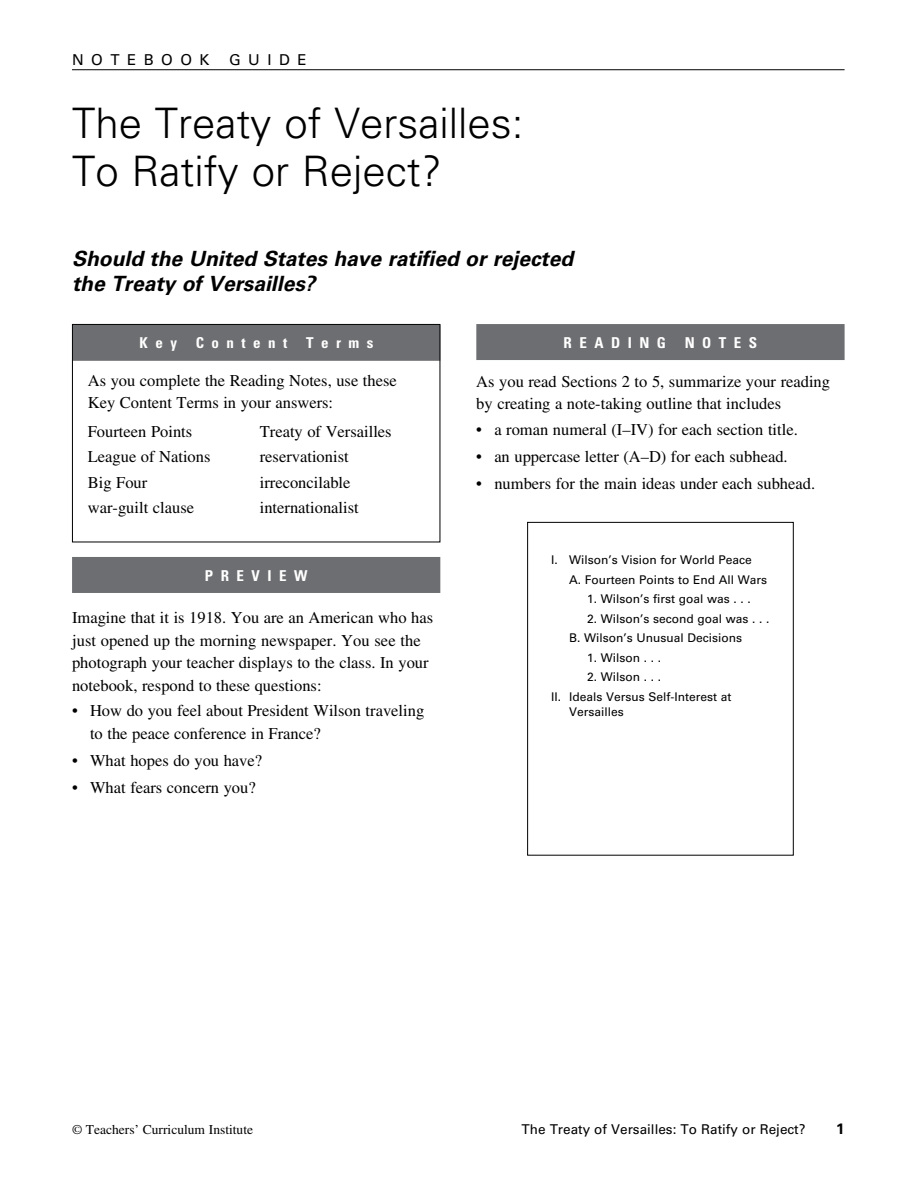
<style>
.page{position:relative;width:918px;height:1188px;background:#fff}
.page>*{position:absolute;margin:0;border:0;box-sizing:border-box;transform-origin:0 0}
.t1{font:300 42px/48px "Univers LT Std";color:#000}
.t2{font:italic 700 21px/25.5px "Univers LT Std";color:#000}
.t3{font:16.5px/22.5px "Times LT Std";color:#000}
.t4{font:700 condensed 15px "Univers LT Std";letter-spacing:.5em;color:#fff}
.t5{font:15px "Univers LT Std";letter-spacing:.5em;color:#000}
.t6{font:700 15px "Univers LT Std";color:#000}
.t7{font:13.5px "Univers LT Std";color:#000}
.t8{font:13.5px "Times LT Std";color:#000}
.t9{font:12px/19.5px "Univers LT Std";color:#000}
</style>
<div class="page">
<hr style="left:72px;top:69px;width:773px;height:1px;background:#000">
<div style="left:72px;top:557px;width:368px;height:36px;background:#6d6e71"></div>
<div style="left:476px;top:324px;width:369px;height:36px;background:#6d6e71"></div>
<div style="left:73px;top:325px;width:367px;height:36px;background:#6d6e71"></div>
<div style="left:72px;top:324px;width:368px;height:218px;border:1px solid #000"></div>
<div style="left:527px;top:522px;width:267px;height:334px;border:1px solid #000"></div>
<p class="t5" style="left:72px;top:51px;width:139px">Not ebook</p>
<p class="t5" style="left:229px;top:51px;width:79px">guide</p>
<h1 class="t1" style="left:72px;top:100px;width:453px">The Treaty of Versailles:<br>To Ratify or Reject?</h1>
<p class="t2" style="left:72px;top:246px;width:503px">Should the United States have ratified or rejected the Treaty of Versailles?</p>
<p class="t4" style="left:140px;top:334px;width:235px">Key Content Terms</p>
<p class="t3" style="left:88px;top:369px;width:311px">As you complete the Reading Notes, use these<br>Key Content Terms in your answers:</p>
<p class="t3" style="left:88px;top:418px;width:124px;line-height:25.5px">Fourteen Points<br>League of Nations<br>Big Four war-guilt clause</p>
<p class="t3" style="left:260px;top:418px;width:133px;line-height:25.5px">Treaty of Versailles reservationist irreconcilable internationalist</p>
<p class="t4" style="left:205px;top:566px;width:104px">PREVIEW</p>
<p class="t3" style="left:72px;top:606px;width:363px">Imagine that it is 1918. You are an American who has just opened up the morning newspaper. You see the photograph your teacher displays to the class. In your notebook, respond to these questions:</p>
<p class="t3" style="left:90px;top:699px;width:336px;text-indent:-18px">• How do you feel about President Wilson traveling to the peace conference in France?</p>
<p class="t3" style="left:72px;top:749px;width:192px">• What hopes do you have?</p>
<p class="t3" style="left:72px;top:776px;width:185px">• What fears concern you?</p>
<p class="t4" style="left:564px;top:333px;width:195px">READING NOTES</p>
<p class="t3" style="left:476px;top:370px;width:355px">As you read Sections 2 to 5, summarize your reading by creating a note-taking outline that includes</p>
<p class="t3" style="left:476px;top:418px;width:323px">• a roman numeral (I–IV) for each section title.</p>
<p class="t3" style="left:476px;top:445px;width:313px">• an uppercase letter (A–D) for each subhead.</p>
<p class="t3" style="left:476px;top:472px;width:340px">• numbers for the main ideas under each subhead.</p>
<p class="t9" style="left:569px;top:550px;width:200px;text-indent:-18px">I . Wilson’s Vision for World Peace<br>A. Fourteen Points to End All Wars</p>
<p class="t9" style="left:587px;top:589px;width:165px">1. Wilson’s first goal was . . .</p>
<p class="t9" style="left:551px;top:609px;width:220px;text-indent:36px">2. Wilson’s second goal was . . .<br>B. Wilson’s U nusual Decisions</p>
<p class="t9" style="left:587px;top:648px;width:76px">1. Wilson . . .</p>
<p class="t9" style="left:551px;top:667px;width:182px;text-indent:36px">2. Wilson . . .<br>II . Ideals Versus Self-I nterest at</p>
<p class="t9" style="left:569px;top:702px;width:56px">Versailles</p>
<p class="t8" style="left:72px;top:1122px;width:183px">© Teachers’ Curriculum Institute</p>
<p class="t7" style="left:522px;top:1122px;width:285px">The Treaty of Versailles: To Ratify or Reject?</p>
<p class="t6" style="left:836px;top:1120px;width:10px">1</p>
</div>
